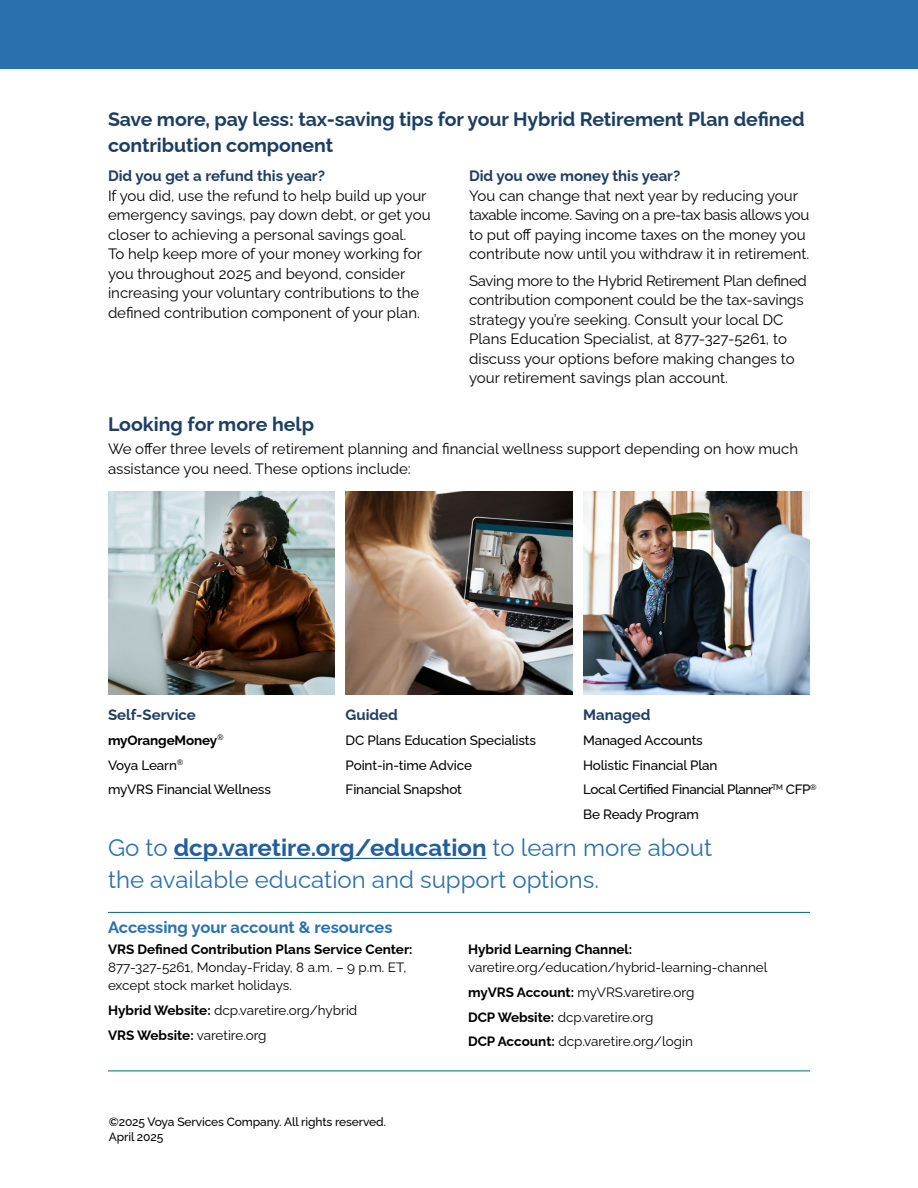
<style>
.page{position:relative;width:918px;height:1188px;background:#fff}
.page>*{position:absolute;margin:0;border:0;box-sizing:border-box;transform-origin:0 0}
.t1{font:24px/31.5px "Raleway";color:#2b70ae}
.t2{font:700 19.5px/25.5px "Raleway";letter-spacing:-.005em;color:#1d3e62}
.t3{font:700 16.5px "Raleway";color:#2b70ae}
.t4{font:15px/19.5px "Raleway";color:#000}
.t5{font:700 15px "Raleway";color:#1f3d61}
.t6{font:13.5px/24.8px "Raleway";color:#000}
.t7{font:500 13.5px/24.8px "Raleway";letter-spacing:-.01em;color:#000}
.t8{font:700 13.5px "Raleway";color:#000}
.t9{font:500 12px/15px "Raleway";letter-spacing:-.01em;color:#000}
.s1{font-weight:700}
.s2{font-weight:700;color:#215e9e}
</style>
<div class="page">
<div style="left:0;top:0;width:918px;height:68px;background:#2b70ae"></div>
<hr style="left:174px;top:858px;width:313px;height:1px;background:#215e9e">
<img style="left:108px;top:491px;width:227px;height:203px">
<img style="left:583px;top:491px;width:227px;height:203px">
<img style="left:346px;top:491px;width:226px;height:203px">
<hr style="left:108px;top:912px;width:702px;height:1px;background:#016d68">
<hr style="left:108px;top:1071px;width:702px;height:1px;background:#016d68">
<h2 class="t2" style="left:108px;top:105px;width:698px">Save more, pay less: tax-saving tips for your Hybrid Retirement Plan defined contribution component</h2>
<p class="t5" style="left:108px;top:164px;width:219px">Did you get a refund this year?</p>
<p class="t4" style="left:108px;top:184px;width:324px">If you did, use the refund to help build up your emergency savings, pay down debt, or get you closer to achieving a personal savings goal.<br>To help keep more of your money working for you throughout 2025 and beyond, consider increasing your voluntary contributions to the defined contribution component of your plan.</p>
<p class="t5" style="left:469px;top:164px;width:213px">Did you owe money this year?</p>
<p class="t4" style="left:469px;top:184px;width:342px">You can change that next year by reducing your taxable income. Saving on a pre-tax basis allows you to put off paying income taxes on the money you contribute now until you withdraw it in retirement.</p>
<p class="t4" style="left:469px;top:269px;width:339px">Saving more to the Hybrid Retirement Plan defined contribution component could be the tax-savings strategy you’re seeking. Consult your local DC Plans Education Specialist, at 877-327-5261, to discuss your options before making changes to your retirement savings plan account.</p>
<h2 class="t2" style="left:108px;top:410px;width:208px">Looking for more help</h2>
<p class="t4" style="left:108px;top:438px;width:692px">We offer three levels of retirement planning and financial wellness support depending on how much assistance you need. These options include:</p>
<p class="t5" style="left:108px;top:703px;width:89px">Self-Service</p>
<p class="t7" style="left:108px;top:726px;width:164px"><span class="s1">myOrangeMoney</span><sup>®<br></sup>Voya Learn<sup>®<br></sup>myVRS Financial Wellness</p>
<p class="t5" style="left:346px;top:703px;width:54px">Guided</p>
<p class="t7" style="left:346px;top:726px;width:192px">DC Plans Education Specialists<br>Point-in-time Advice<br>Financial Snapshot</p>
<p class="t5" style="left:583px;top:703px;width:69px">Managed</p>
<p class="t7" style="left:583px;top:726px;width:235px">Managed Accounts<br>Holistic Financial Plan<br>Local Certified Financial Planner<sup>TM</sup> CFP<sup>®<br></sup>Be Ready Program</p>
<h1 class="t1" style="left:108px;top:829px;width:606px">Go to <span class="s2">dcp.varetire.org/education</span> to learn more about the available education and support options.</h1>
<p class="t3" style="left:108px;top:914px;width:286px">Accessing your account &amp; resources</p>
<p class="t8" style="left:108px;top:939px;width:306px">VRS Defined Contribution Plans Service Center:</p>
<p class="t6" style="left:108px;top:957px;width:300px;line-height:18px">877-327-5261, Monday-Friday, 8 a.m. – 9 p.m. ET, except stock market holidays.</p>
<p class="t6" style="left:108px;top:996px;width:251px"><span class="s1">Hybrid Website:</span> dcp.varetire.org/hybrid<br><span class="s1">VRS Website:</span> varetire.org</p>
<p class="t9" style="left:109px;top:1113px;width:279px">©2025 Voya Services Company. All rights reserved.<br>April 2025</p>
<p class="t8" style="left:468px;top:939px;width:166px">Hybrid Learning Channel:</p>
<p class="t6" style="left:468px;top:954px;width:301px">varetire.org/education/hybrid-learning-channel <span class="s1">myVRS Account:</span> myVRS.varetire.org<br><span class="s1">DCP Website:</span> dcp.varetire.org<br><span class="s1">DCP Account:</span> dcp.varetire.org/login</p>
</div>
